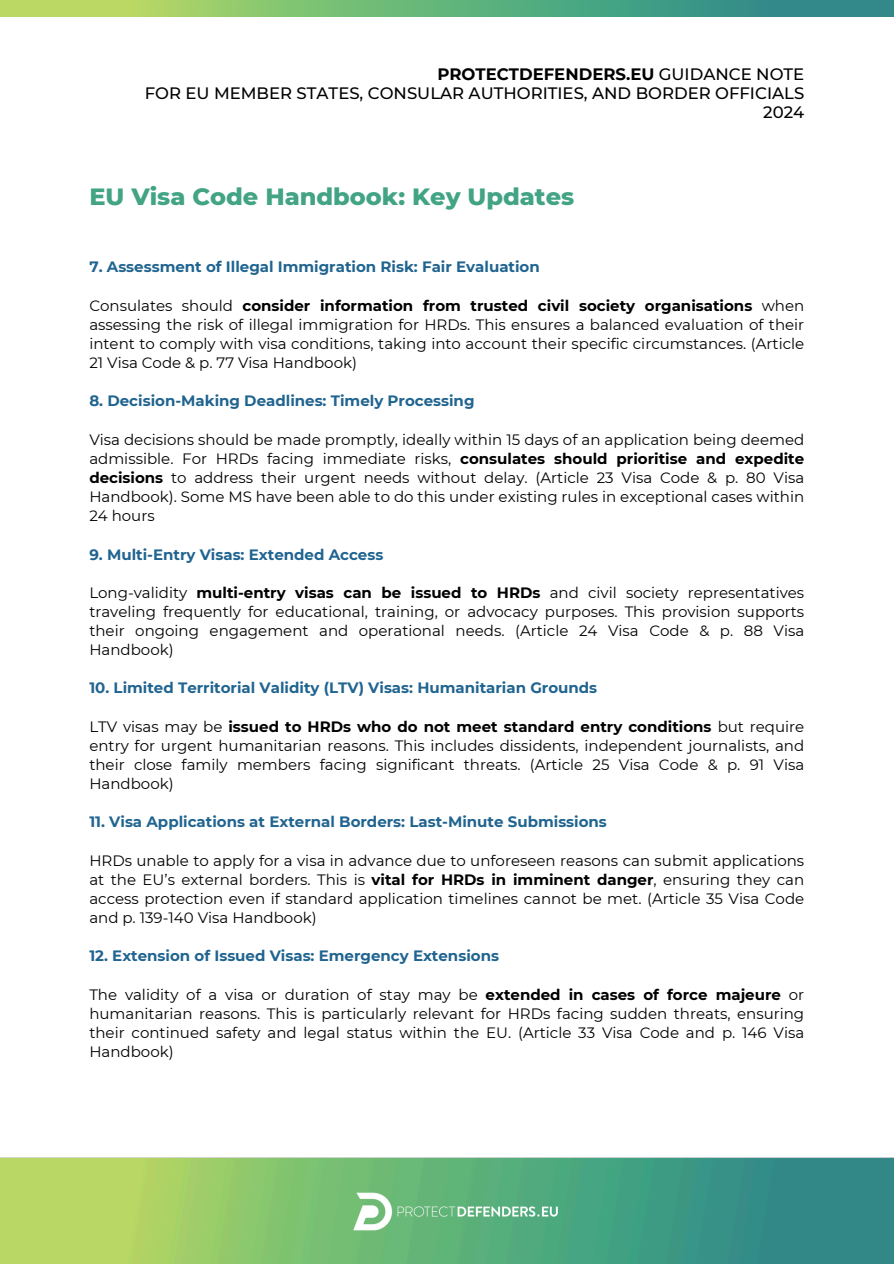
<style>
.page{position:relative;width:894px;height:1264px;background:#fff}
.page>*{position:absolute;margin:0;border:0;box-sizing:border-box;transform-origin:0 0}
.t1{font:800 24px "Montserrat";color:#42a484}
.t2{font:500 16.5px/19.2px "Montserrat";color:#000;text-align:right}
.t3{font:15px/19.2px "Montserrat";color:#000;text-align:justify}
.t4{font:700 15px "Montserrat";color:#206490}
.s1{font-weight:700}
</style>
<div class="page">
<svg style="left:0;top:0;width:893px;height:17px;background:#6cb278"></svg>
<img style="left:0;top:1157px;width:893px;height:106px">
<p class="t2" style="left:145px;top:64px;width:660px"><span class="s1">PROTECTDEFENDERS.EU</span> GUIDANCE NOTE<br>FOR EU MEMBER STATES, CONSULAR AUTHORITIES, AND BORDER OFFICIALS<br>2024</p>
<h3 class="t1" style="left:89px;top:182px;width:486px">EU Visa Code Handbook: Key Updates</h3>
<p class="t4" style="left:89px;top:258px;width:452px">7. Assessment of Illegal Immigration Risk: Fair Evaluation</p>
<h2 class="t3" style="left:89px;top:296px;width:716px">Consulates should <span class="s1">consider information from trusted civil society organisations</span> when assessing the risk of illegal immigration for HRDs. This ensures a balanced evaluation of their intent to comply with visa conditions, taking into account their specific circumstances. (Article 21 Visa Code &amp; p. 77 Visa Handbook)</h2>
<h1 class="t4" style="left:89px;top:392px;width:386px">8. Decision-Making Deadlines: Timely Processing</h1>
<h3 class="t3" style="left:89px;top:430px;width:716px">Visa decisions should be made promptly, ideally within 15 days of an application being deemed admissible. For HRDs facing immediate risks, <span class="s1">consulates should prioritise and expedite decisions</span> to address their urgent needs without delay. (Article 23 Visa Code &amp; p. 80 Visa Handbook). Some MS have been able to do this under existing rules in exceptional cases within 24 hours</h3>
<p class="t4" style="left:89px;top:545px;width:295px">9. Multi-Entry Visas: Extended Access</p>
<h3 class="t3" style="left:89px;top:583px;width:716px">Long-validity <span class="s1">multi-entry visas can be issued to HRDs</span> and civil society representatives traveling frequently for educational, training, or advocacy purposes. This provision supports their ongoing engagement and operational needs. (Article 24 Visa Code &amp; p. 88 Visa Handbook)</h3>
<p class="t4" style="left:89px;top:679px;width:509px">10. Limited Territorial Validity (LTV) Visas: Humanitarian Grounds</p>
<h3 class="t3" style="left:89px;top:716px;width:716px">LTV visas may be <span class="s1">issued to HRDs who do not meet standard entry conditions</span> but require entry for urgent humanitarian reasons. This includes dissidents, independent journalists, and their close family members facing significant threats. (Article 25 Visa Code &amp; p. 91 Visa Handbook)</h3>
<p class="t4" style="left:89px;top:812px;width:519px">11. Visa Applications at External Borders: Last-Minute Submissions</p>
<h3 class="t3" style="left:89px;top:850px;width:716px">HRDs unable to apply for a visa in advance due to unforeseen reasons can submit applications at the EU’s external borders. This is <span class="s1">vital for HRDs in imminent danger</span>, ensuring they can access protection even if standard application timelines cannot be met. (Article 35 Visa Code and p. 139-140 Visa Handbook)</h3>
<p class="t4" style="left:89px;top:946px;width:411px">12. Extension of Issued Visas: Emergency Extensions</p>
<h3 class="t3" style="left:89px;top:984px;width:716px">The validity of a visa or duration of stay may be <span class="s1">extended in cases of force majeure</span> or humanitarian reasons. This is particularly relevant for HRDs facing sudden threats, ensuring their continued safety and legal status within the EU. (Article 33 Visa Code and p. 146 Visa Handbook)</h3>
</div>
